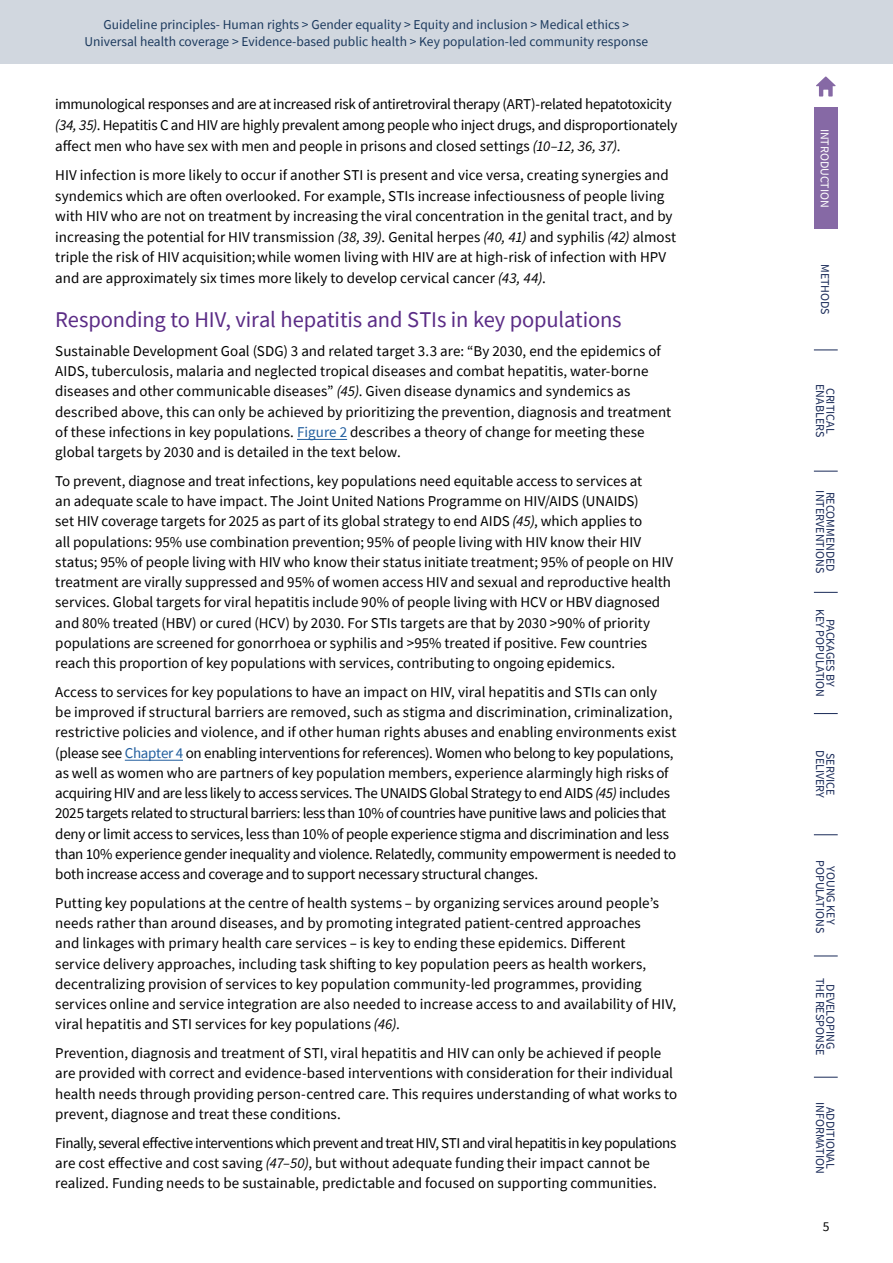
<style>
.page{position:relative;width:893px;height:1263px;background:#fff}
.page>*{position:absolute;margin:0;border:0;box-sizing:border-box;transform-origin:0 0}
.t1{font:22.5px "Source Sans Pro";letter-spacing:-.01em;color:#5b2c86}
.t2{font:15px/20.2px "Source Sans Pro";color:#000}
.t3{font:15px/20.7px "Source Sans Pro";letter-spacing:-.02em;color:#000}
.t4{font:13.5px/17.2px "Source Sans Pro";color:#1b395d;text-align:center}
.t5{font:13.5px "Source Sans Pro";color:#000}
.t6{font:12px/10.5px "Source Sans Pro";color:#182957;text-align:center}
.t7{font:12px "Source Sans Pro";color:#fff}
.s1{font-style:italic}
.s2{color:#215e9e}
</style>
<div class="page">
<div style="left:0;top:0;width:893px;height:64px;background:#d1d7df"></div>
<div style="left:814px;top:108px;width:24px;height:121px;background:#8669a5"></div>
<svg style="left:814px;top:350px;width:24px;height:1px"></svg>
<svg style="left:814px;top:471px;width:24px;height:1px"></svg>
<svg style="left:814px;top:592px;width:24px;height:1px"></svg>
<svg style="left:814px;top:713px;width:24px;height:1px"></svg>
<svg style="left:814px;top:834px;width:24px;height:1px"></svg>
<svg style="left:814px;top:955px;width:24px;height:1px"></svg>
<svg style="left:814px;top:1077px;width:24px;height:1px"></svg>
<svg style="left:816px;top:77px;width:20px;height:20px"></svg>
<hr style="left:297px;top:439px;width:50px;height:1px;background:#215e9e">
<hr style="left:125px;top:760px;width:58px;height:1px;background:#215e9e">
<p class="t4" style="left:84px;top:16px;width:565px">Guideline principles- Human rights &gt; Gender equality &gt; Equity and inclusion &gt; Medical ethics &gt;<br>Universal health coverage &gt; Evidence-based public health &gt; Key population-led community response</p>
<p class="t3" style="left:55px;top:94px;width:624px">immunological responses and are at increased risk of antiretroviral therapy (ART)-related hepatotoxicity <span class="s1">(34, 35)</span>. Hepatitis C and HIV are highly prevalent among people who inject drugs, and disproportionately affect men who have sex with men and people in prisons and closed settings <span class="s1">(10–12, 36, 37)</span>.</p>
<p class="t2" style="left:55px;top:164px;width:623px;line-height:20.7px">HIV infection is more likely to occur if another STI is present and vice versa, creating synergies and syndemics which are often overlooked. For example, STIs increase infectiousness of people living with HIV who are not on treatment by increasing the viral concentration in the genital tract, and by increasing the potential for HIV transmission <span class="s1">(38, 39)</span>. Genital herpes <span class="s1">(40, 41)</span> and syphilis <span class="s1">(42)</span> almost triple the risk of HIV acquisition;while women living with HIV are at high-risk of infection with HPV and are approximately six times more likely to develop cervical cancer <span class="s1">(43, 44)</span>.</p>
<h1 class="t1" style="left:55px;top:305px;width:568px">Responding to HIV, viral hepatitis and STIs in key populations</h1>
<p class="t2" style="left:55px;top:341px;width:617px">Sustainable Development Goal (SDG) 3 and related target 3.3 are: “By 2030, end the epidemics of AIDS, tuberculosis, malaria and neglected tropical diseases and combat hepatitis, water-borne diseases and other communicable diseases” <span class="s1">(45)</span>. Given disease dynamics and syndemics as described above, this can only be achieved by prioritizing the prevention, diagnosis and treatment of these infections in key populations. <span class="s2">Figure 2</span> describes a theory of change for meeting these global targets by 2030 and is detailed in the text below.</p>
<p class="t2" style="left:55px;top:471px;width:619px">To prevent, diagnose and treat infections, key populations need equitable access to services at<br>an adequate scale to have impact. The Joint United Nations Programme on HIV/AIDS (UNAIDS)<br>set HIV coverage targets for 2025 as part of its global strategy to end AIDS <span class="s1">(45)</span>, which applies to<br>all populations: 95% use combination prevention; 95% of people living with HIV know their HIV status; 95% of people living with HIV who know their status initiate treatment; 95% of people on HIV treatment are virally suppressed and 95% of women access HIV and sexual and reproductive health services. Global targets for viral hepatitis include 90% of people living with HCV or HBV diagnosed and 80% treated (HBV) or cured (HCV) by 2030. For STIs targets are that by 2030 &gt;90% of priority populations are screened for gonorrhoea or syphilis and &gt;95% treated if positive. Few countries reach this proportion of key populations with services, contributing to ongoing epidemics.</p>
<p class="t2" style="left:55px;top:682px;width:623px">Access to services for key populations to have an impact on HIV, viral hepatitis and STIs can only be improved if structural barriers are removed, such as stigma and discrimination, criminalization, restrictive policies and violence, and if other human rights abuses and enabling environments exist (please see <span class="s2">Chapter 4</span> on enabling interventions for references). Women who belong to key populations, as well as women who are partners of key population members, experience alarmingly high risks of acquiring HIV and are less likely to access services. The UNAIDS Global Strategy to end AIDS <span class="s1">(45)</span> includes 2025 targets related to structural barriers: less than 10% of countries have punitive laws and policies that deny or limit access to services, less than 10% of people experience stigma and discrimination and less than 10% experience gender inequality and violence. Relatedly, community empowerment is needed to both increase access and coverage and to support necessary structural changes.</p>
<p class="t2" style="left:55px;top:893px;width:622px">Putting key populations at the centre of health systems – by organizing services around people’s needs rather than around diseases, and by promoting integrated patient-centred approaches<br>and linkages with primary health care services – is key to ending these epidemics. Different<br>service delivery approaches, including task shifting to key population peers as health workers, decentralizing provision of services to key population community-led programmes, providing services online and service integration are also needed to increase access to and availability of HIV, viral hepatitis and STI services for key populations <span class="s1">(46)</span>.</p>
<p class="t2" style="left:55px;top:1043px;width:623px">Prevention, diagnosis and treatment of STI, viral hepatitis and HIV can only be achieved if people are provided with correct and evidence-based interventions with consideration for their individual health needs through providing person-centred care. This requires understanding of what works to prevent, diagnose and treat these conditions.</p>
<p class="t2" style="left:55px;top:1132px;width:623px">Finally, several effective interventions which prevent and treat HIV, STI and viral hepatitis in key populations are cost effective and cost saving <span class="s1">(47–50)</span>, but without adequate funding their impact cannot be realized. Funding needs to be sustainable, predictable and focused on supporting communities.</p>
<p class="t7" style="left:832px;top:128px;width:81px;rotate:90deg">INTRODUCTION</p>
<p class="t6" style="left:831px;top:264px;width:53px;rotate:90deg">METHODS</p>
<p class="t6" style="left:836px;top:384px;width:54px;rotate:90deg">CRITICAL<br>ENABLERS</p>
<p class="t6" style="left:825px;top:490px;width:84px;rotate:90deg">INTERVENTIONS</p>
<p class="t6" style="left:836px;top:492px;width:82px;rotate:90deg">RECOMMENDED</p>
<p class="t6" style="left:836px;top:609px;width:89px;rotate:90deg">PACKAGES BY<br>KEY POPULATION</p>
<p class="t6" style="left:825px;top:750px;width:49px;rotate:90deg">DELIVERY</p>
<p class="t6" style="left:836px;top:753px;width:44px;rotate:90deg">SERVICE</p>
<p class="t6" style="left:836px;top:860px;width:74px;rotate:90deg">YOUNG KEY<br>POPULATIONS</p>
<p class="t6" style="left:836px;top:978px;width:79px;rotate:90deg">DEVELOPING<br>THE RESPONSE</p>
<p class="t6" style="left:836px;top:1102px;width:73px;rotate:90deg">ADDITIONAL<br>INFORMATION</p>
<p class="t5" style="left:823px;top:1218px;width:8px">5</p>
</div>
